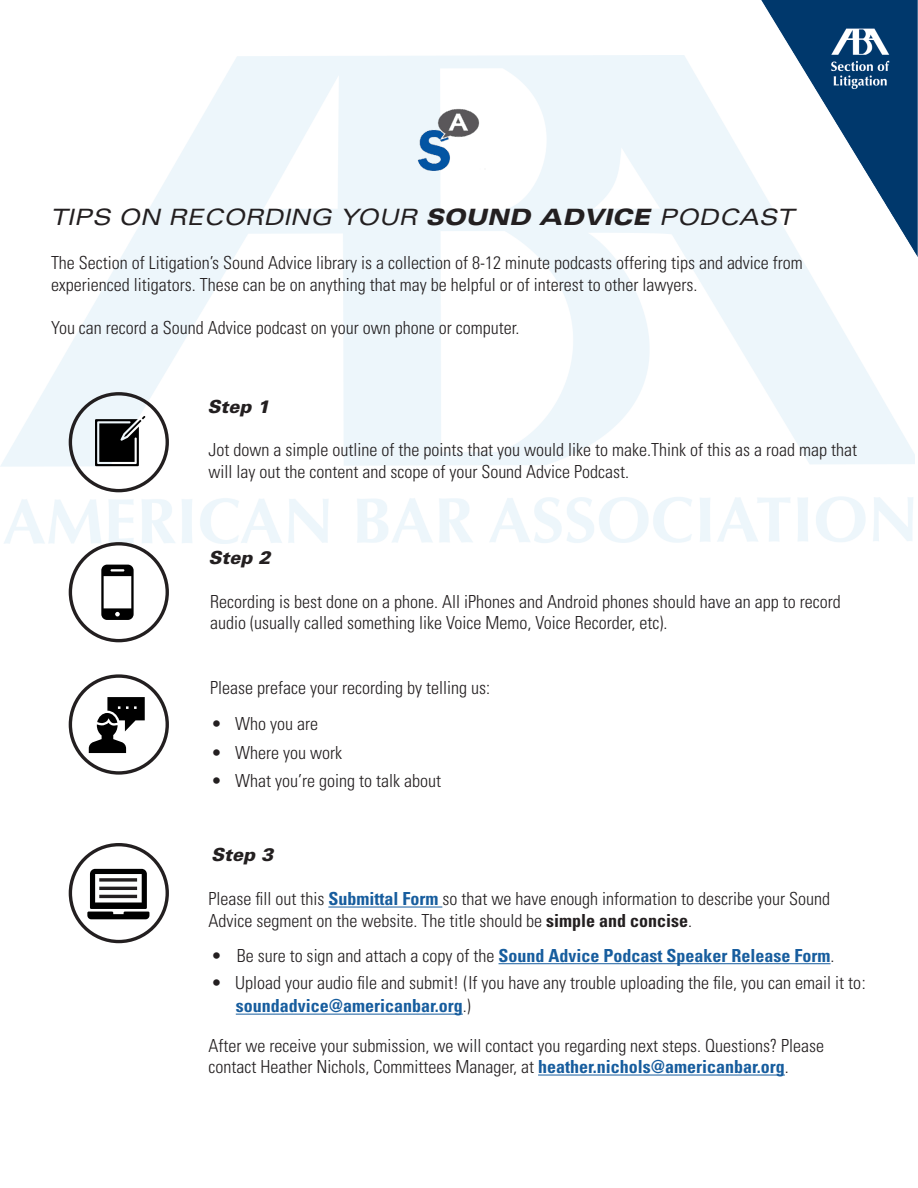
<style>
.page{position:relative;width:918px;height:1188px;background:#fff}
.page>*{position:absolute;margin:0;border:0;box-sizing:border-box;transform-origin:0 0}
.t1{font:italic expanded 22.5px "Univers LT Std";color:#231f20}
.t2{font:300 condensed 18px/21.6px "Univers LT Std";color:#231f20}
.t3{font:700 condensed 18px "Univers LT Std";color:#175d9e}
.t4{font:italic 900 18px "Univers LT Std";color:#231f20}
.s1{font-weight:900}
.s2{font-weight:700;color:#175d9e}
.s3{font-weight:700}
.s4{font-weight:300;color:#231f20}
</style>
<div class="page">
<img style="left:0;top:56px;width:915px;height:487px">
<div style="left:69px;top:674px;width:100px;height:101px;border:3px solid #231f20;border-radius:50%"></div>
<div style="left:69px;top:843px;width:100px;height:100px;border:3px solid #231f20;border-radius:50%"></div>
<div style="left:69px;top:542px;width:100px;height:100px;border:3px solid #231f20;border-radius:50%"></div>
<hr style="left:328px;top:907px;width:114px;height:1px;background:#175d9e">
<hr style="left:538px;top:1075px;width:247px;height:1px;background:#175d9e">
<hr style="left:499px;top:963px;width:332px;height:1px;background:#175d9e">
<svg style="left:95px;top:416px;width:50px;height:50px"></svg>
<svg style="left:89px;top:697px;width:56px;height:56px"></svg>
<svg style="left:101px;top:565px;width:33px;height:55px"></svg>
<div style="left:69px;top:392px;width:100px;height:100px;border:3px solid #231f20;border-radius:50%"></div>
<svg style="left:87px;top:869px;width:62px;height:50px"></svg>
<svg style="left:99px;top:878px;width:38px;height:4px"></svg>
<hr style="left:99px;top:887px;width:38px;height:3px;background:#231f20">
<hr style="left:99px;top:895px;width:38px;height:3px;background:#231f20">
<img style="left:761px;top:0;width:157px;height:257px">
<img style="left:407px;top:103px;width:90px;height:75px">
<hr style="left:236px;top:1014px;width:227px;height:1px;background:#175d9e">
<p class="t1" style="left:50px;top:204px;width:745px">TIPS ON RECORDING YOUR <span class="s1">SOUND ADVICE</span> PODCAST</p>
<p class="t2" style="left:51px;top:252px;width:753px">The Section of Litigation’s Sound Advice library is a collection of 8-12 minute podcasts offering tips and advice from</p>
<p class="t2" style="left:51px;top:273px;width:648px">experienced litigators. These can be on anything that may be helpful or of interest to other lawyers.</p>
<p class="t2" style="left:51px;top:317px;width:470px">You can record a Sound Advice podcast on your own phone or computer.</p>
<p class="t4" style="left:208px;top:395px;width:63px">Step 1</p>
<p class="t2" style="left:208px;top:439px;width:650px">Jot down a simple outline of the points that you would like to make.Think of this as a road map that will lay out the content and scope of your Sound Advice Podcast.</p>
<p class="t4" style="left:208px;top:547px;width:63px">Step 2</p>
<p class="t2" style="left:210px;top:591px;width:632px">Recording is best done on a phone. All iPhones and Android phones should have an app to record audio (usually called something like Voice Memo, Voice Recorder, etc).</p>
<p class="t2" style="left:210px;top:677px;width:281px">Please preface your recording by telling us:</p>
<p class="t2" style="left:211px;top:713px;width:108px">• Who you are</p>
<p class="t2" style="left:211px;top:741px;width:132px">• Where you work</p>
<p class="t2" style="left:211px;top:770px;width:231px">• What you’re going to talk about</p>
<p class="t4" style="left:211px;top:843px;width:63px">Step 3</p>
<p class="t2" style="left:208px;top:888px;width:623px">Please fill out this <span class="s2">Submittal Form</span> so that we have enough information to describe your Sound<br>Advice segment on the website. The title should be <span class="s3">simple and concise</span>.</p>
<p class="t3" style="left:211px;top:944px;width:625px"><span class="s4">• Be sure to sign and attach a copy of the</span> Sound Advice Podcast Speaker Release Form<span class="s4">.</span></p>
<p class="t2" style="left:211px;top:972px;width:656px">• Upload your audio file and submit! (If you have any trouble uploading the file, you can email it to:</p>
<p class="t3" style="left:236px;top:995px;width:237px">soundadvice@americanbar.org<span class="s4">.)</span></p>
<p class="t2" style="left:208px;top:1035px;width:617px">After we receive your submission, we will contact you regarding next steps. Questions? Please contact Heather Nichols, Committees Manager, at <span class="s2">heather.nichols@americanbar.org</span>.</p>
</div>
